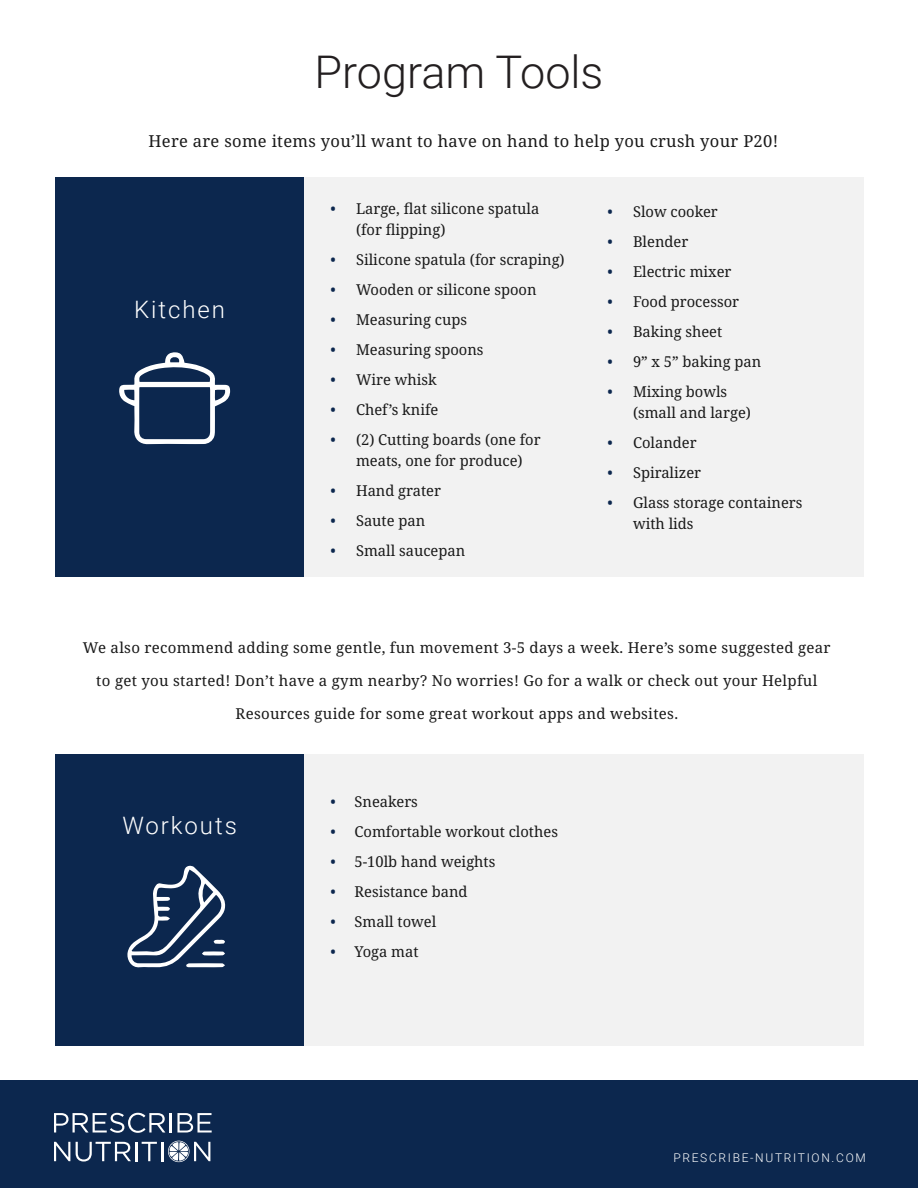
<style>
.page{position:relative;width:918px;height:1188px;background:#fff}
.page>*{position:absolute;margin:0;border:0;box-sizing:border-box;transform-origin:0 0}
.t1{font:300 45px "Roboto";color:#231f20}
.copy{font:300 24px "Roboto";letter-spacing:.08em;color:#fff}
.copy-2{font:16.5px "Noto Serif";letter-spacing:.02em;color:#191919}
.copy-3{font:15px/21px "Noto Serif";color:#191919}
.copy-4{font:15px "Noto Serif";letter-spacing:.02em;color:#191919}
.t2{font:300 12px "Roboto";letter-spacing:.14em;color:#fff}
.s1{color:#0c274e}
</style>
<div class="page">
<div style="left:56px;top:177px;width:253px;height:400px;background:#0c274e"></div>
<div style="left:56px;top:754px;width:253px;height:291px;background:#0c274e"></div>
<div style="left:305px;top:177px;width:559px;height:400px;background:#f2f2f2"></div>
<div style="left:305px;top:754px;width:559px;height:291px;background:#f2f2f2"></div>
<div style="left:0;top:1080px;width:918px;height:108px;background:#0c274e"></div>
<svg style="left:54px;top:1113px;width:111px;height:20px"></svg>
<hr style="left:170px;top:1113px;width:2px;height:20px;background:#fff">
<svg style="left:177px;top:1113px;width:35px;height:20px"></svg>
<svg style="left:54px;top:1142px;width:16px;height:19px"></svg>
<svg style="left:76px;top:1141px;width:134px;height:22px"></svg>
<svg style="left:119px;top:352px;width:111px;height:92px"></svg>
<svg style="left:127px;top:866px;width:99px;height:102px"></svg>
<p class="t1" style="left:315px;top:40px;width:290px">Program Tools</p>
<p class="copy-2" style="left:148px;top:130px;width:631px">Here are some items you’ll want to have on hand to help you crush your P20!</p>
<p class="copy" style="left:134px;top:293px;width:92px">Kitchen</p>
<p class="copy-3" style="left:356px;top:199px;width:185px;text-indent:-26px"><span class="s1">•</span> Large, flat silicone spatula (for flipping)</p>
<p class="copy-3" style="left:331px;top:250px;width:236px"><span class="s1">•</span> Silicone spatula (for scraping)</p>
<p class="copy-3" style="left:331px;top:280px;width:207px"><span class="s1">•</span> Wooden or silicone spoon</p>
<p class="copy-3" style="left:331px;top:310px;width:138px"><span class="s1">•</span> Measuring cups</p>
<p class="copy-3" style="left:331px;top:340px;width:154px"><span class="s1">•</span> Measuring spoons</p>
<p class="copy-3" style="left:331px;top:370px;width:108px"><span class="s1">•</span> Wire whisk</p>
<p class="copy-3" style="left:331px;top:400px;width:109px"><span class="s1">•</span> Chef’s knife</p>
<p class="copy-3" style="left:331px;top:430px;width:212px;text-align:center"><span class="s1">•</span> (2) Cutting boards (one for meats, one for produce)</p>
<p class="copy-3" style="left:331px;top:481px;width:112px"><span class="s1">•</span> Hand grater</p>
<p class="copy-3" style="left:331px;top:511px;width:96px"><span class="s1">•</span> Saute pan</p>
<p class="copy-3" style="left:331px;top:541px;width:136px"><span class="s1">•</span> Small saucepan</p>
<p class="copy-3" style="left:608px;top:201px;width:112px"><span class="s1">•</span> Slow cooker</p>
<p class="copy-3" style="left:608px;top:231px;width:82px"><span class="s1">•</span> Blender</p>
<p class="copy-3" style="left:608px;top:261px;width:126px"><span class="s1">•</span> Electric mixer</p>
<p class="copy-3" style="left:608px;top:291px;width:133px"><span class="s1">•</span> Food processor</p>
<p class="copy-3" style="left:608px;top:321px;width:116px"><span class="s1">•</span> Baking sheet</p>
<p class="copy-3" style="left:608px;top:351px;width:155px"><span class="s1">•</span> 9” x 5” baking pan</p>
<p class="copy-3" style="left:633px;top:381px;width:120px;text-indent:-26px"><span class="s1">•</span> Mixing bowls (small and large)</p>
<p class="copy-3" style="left:608px;top:432px;width:91px"><span class="s1">•</span> Colander</p>
<p class="copy-3" style="left:608px;top:462px;width:95px"><span class="s1">•</span> Spiralizer</p>
<p class="copy-3" style="left:633px;top:492px;width:171px;text-indent:-26px"><span class="s1">•</span> Glass storage containers with lids</p>
<p class="copy-4" style="left:83px;top:637px;width:749px">We also recommend adding some gentle, fun movement 3-5 days a week. Here’s some suggested gear</p>
<p class="copy-4" style="left:96px;top:670px;width:723px">to get you started! Don’t have a gym nearby? No worries! Go for a walk or check out your Helpful</p>
<p class="copy-4" style="left:236px;top:703px;width:444px">Resources guide for some great workout apps and websites.</p>
<p class="copy" style="left:123px;top:809px;width:116px">Workouts</p>
<p class="copy-3" style="left:331px;top:791px;width:89px"><span class="s1">•</span> Sneakers</p>
<p class="copy-3" style="left:331px;top:821px;width:229px"><span class="s1">•</span> Comfortable workout clothes</p>
<p class="copy-3" style="left:331px;top:851px;width:166px"><span class="s1">•</span> 5-10lb hand weights</p>
<p class="copy-3" style="left:331px;top:881px;width:139px"><span class="s1">•</span> Resistance band</p>
<p class="copy-3" style="left:331px;top:911px;width:107px"><span class="s1">•</span> Small towel</p>
<p class="copy-3" style="left:331px;top:941px;width:89px"><span class="s1">•</span> Yoga mat</p>
<p class="t2" style="left:673px;top:1149px;width:194px">PRESCRIBE-NUTRITION.COM</p>
</div>
